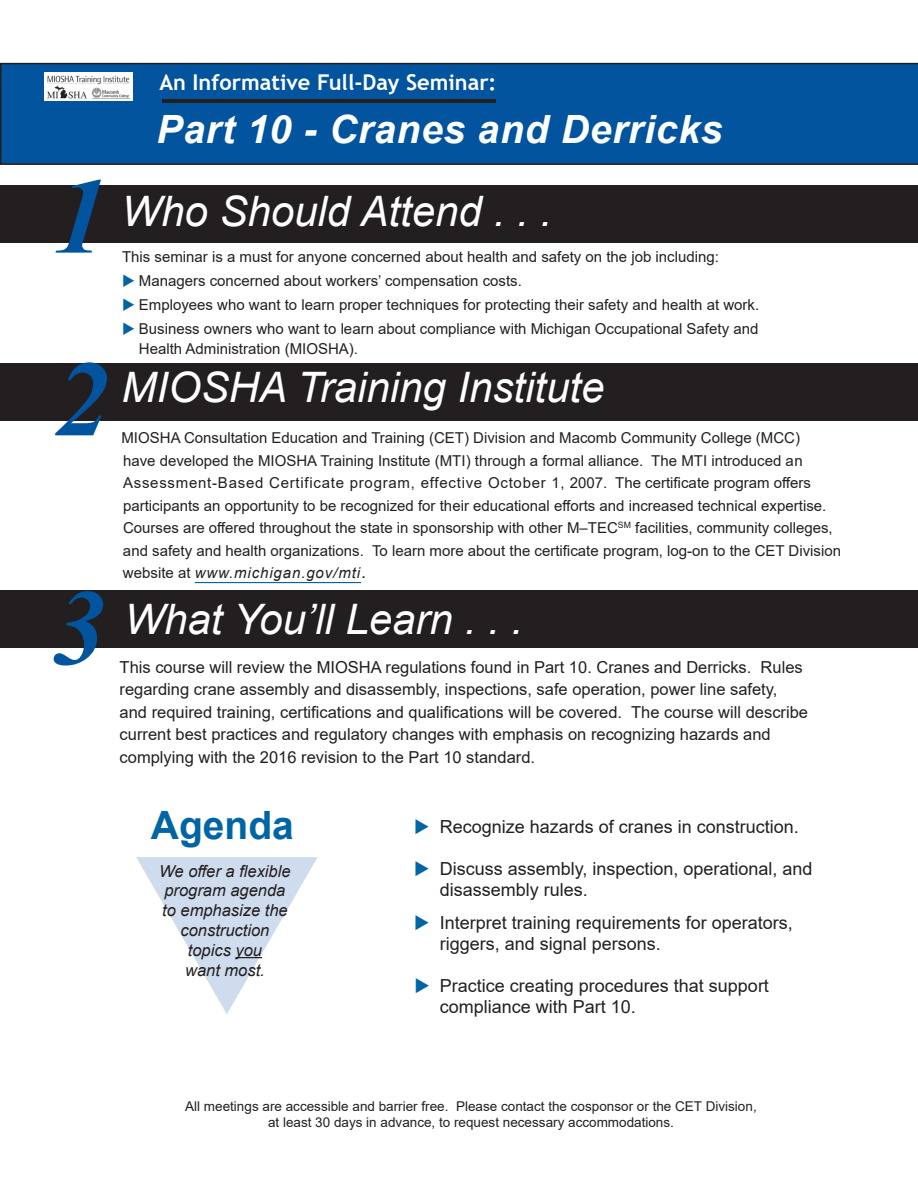
<style>
.page{position:relative;width:918px;height:1188px;background:#fff}
.page>*{position:absolute;margin:0;border:0;box-sizing:border-box;transform-origin:0 0}
.t1{font:italic 700 108px/182.7px "Times New Roman";color:#01549d}
.t2{font:italic 42px "Arial";color:#fff}
.t3{font:italic 700 39px "Arial";letter-spacing:.02em;color:#fff}
.t4{font:700 39px "Arial";color:#0065a4}
.t5{font:700 21.75px "Trebuchet MS";color:#fff}
.t6{font:18px/21px "Arial";color:#231f20}
.t7{font:16.5px/22.5px "Arial";color:#231f20}
.t8{font:italic 16.5px/19.8px "Arial";color:#231f20;text-align:center}
.t9{font:15px/22.5px "Arial";color:#231f20}
.t10{font:13.5px/15.8px "Arial";color:#231f20;text-align:center}
.s1{color:#0065a4}
.s2{font-style:italic}
.s3{font-size:18px}
</style>
<div class="page">
<div style="left:0;top:185px;width:918px;height:58px;background:#231f20"></div>
<div style="left:0;top:63px;width:918px;height:102px;background:#01549d"></div>
<div style="left:0;top:591px;width:918px;height:57px;background:#231f20"></div>
<div style="left:0;top:363px;width:917px;height:57px;background:#231f20"></div>
<hr style="left:162px;top:99px;width:334px;height:3px;background:#231f20">
<div style="left:45px;top:72px;width:88px;height:28px;background:#fff"></div>
<img style="left:47px;top:75px;width:84px;height:24px">
<hr style="left:195px;top:582px;width:166px;height:1px;background:#0065a4">
<h3 class="t5" style="left:159px;top:68px;width:339px">An Informative Full-Day Seminar:</h3>
<h3 class="t3" style="left:157px;top:103px;width:567px">Part 10 - Cranes and Derricks</h3>
<h1 class="t1" style="left:53px;top:122px;width:57px">1<br>2</h1>
<h1 class="t1" style="left:52px;top:534px;width:55px">3</h1>
<h2 class="t2" style="left:122px;top:184px;width:432px">Who Should Attend . . .</h2>
<p class="t9" style="left:122px;top:245px;width:598px">This seminar is a must for anyone concerned about health and safety on the job including:</p>
<p class="t9" style="left:122px;top:269px;width:401px"><span class="s1">◆</span> Managers concerned about workers’ compensation costs.</p>
<p class="t9" style="left:122px;top:293px;width:639px"><span class="s1">◆</span> Employees who want to learn proper techniques for protecting their safety and health at work.</p>
<p class="t9" style="left:139px;top:319px;width:621px;line-height:19.5px;text-indent:-17px"><span class="s1">◆</span> Business owners who want to learn about compliance with Michigan Occupational Safety and<br>Health Administration (MIOSHA).</p>
<h2 class="t2" style="left:122px;top:360px;width:485px">MIOSHA Training Institute</h2>
<p class="t9" style="left:122px;top:426px;width:721px">MIOSHA Consultation Education and Training (CET) Division and Macomb Community College (MCC)<br>have developed the MIOSHA Training Institute (MTI) through a formal alliance. The MTI introduced an Assessment-Based Certificate program, effective October 1, 2007. The certificate program offers participants an opportunity to be recognized for their educational efforts and increased technical expertise.<br>Courses are offered throughout the state in sponsorship with other M–TEC<sup>SM</sup> facilities, community colleges, and safety and health organizations. To learn more about the certificate program, log-on to the CET Division website at <span class="s2">www.michigan.gov/mti</span><span class="s3">.</span></p>
<h2 class="t2" style="left:124px;top:592px;width:400px">What You’ll Learn . . .</h2>
<p class="t7" style="left:120px;top:655px;width:690px">This course will review the MIOSHA regulations found in Part 10. Cranes and Derricks. Rules regarding crane assembly and disassembly, inspections, safe operation, power line safety, and required training, certifications and qualifications will be covered. The course will describe current best practices and regulatory changes with emphasis on recognizing hazards and complying with the 2016 revision to the Part 10 standard.</p>
<h3 class="t4" style="left:151px;top:797px;width:145px">Agenda</h3>
<p class="t6" style="left:440px;top:816px;width:361px">Recognize hazards of cranes in construction.</p>
<p class="t6" style="left:440px;top:858px;width:374px">Discuss assembly, inspection, operational, and disassembly rules.</p>
<p class="t6" style="left:440px;top:912px;width:355px">Interpret training requirements for operators, riggers, and signal persons.</p>
<p class="t6" style="left:440px;top:975px;width:331px">Practice creating procedures that support compliance with Part 10.</p>
<p class="t8" style="left:159px;top:861px;width:133px">We offer a flexible program agenda to emphasize the construction topics you<br>want most.</p>
<p class="t10" style="left:185px;top:1099px;width:573px">All meetings are accessible and barrier free. Please contact the cosponsor or the CET Division, at least 30 days in advance, to request necessary accommodations.</p>
</div>
